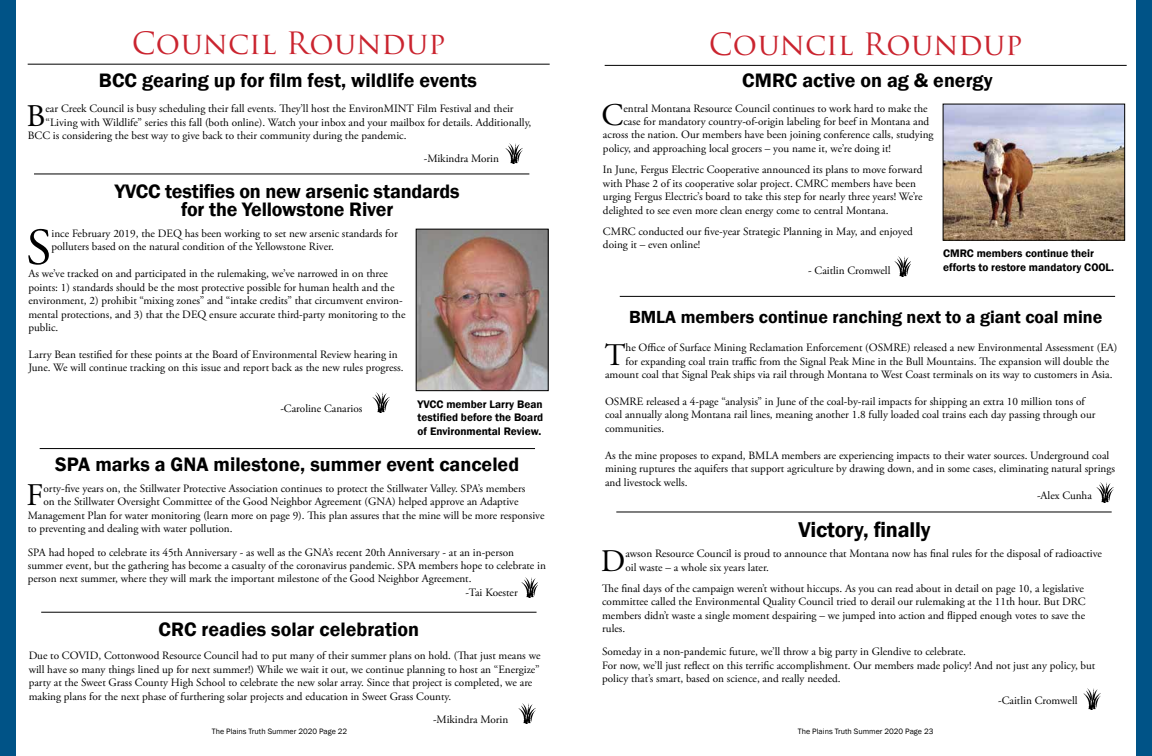
<style>
.page{position:relative;width:1152px;height:756px;background:#fff}
.page>*{position:absolute;margin:0;border:0;box-sizing:border-box;transform-origin:0 0}
.t1{font:51.7px "Adobe Garamond Pro";color:#000}
.t2{font:31.5px "Adobe Garamond Pro";color:#000}
.t3{font:30px "Trajan Pro 3";color:#ca242f}
.t4{font:600 22px "Franklin Gothic";letter-spacing:-.01em;color:#000}
.t5{font:600 20px/18px "Franklin Gothic";color:#000;text-align:center}
.t6{font:600 18px "Franklin Gothic";color:#000}
.t7{font:11.2px/13.4px "Adobe Garamond Pro";color:#000}
.t8{font:600 11.2px/13.4px "Franklin Gothic";color:#000;text-align:justify}
.t9{font:8px "Franklin Gothic";color:#000}
</style>
<div class="page">
<div style="left:0;top:0;width:16px;height:756px;background:#005387"></div>
<div style="left:1136px;top:0;width:16px;height:756px;background:#005387"></div>
<hr style="left:28px;top:64px;width:522px;height:1px;background:#000">
<hr style="left:605px;top:65px;width:522px;height:1px;background:#000">
<hr style="left:40px;top:448px;width:495px;height:1px;background:#000">
<hr style="left:620px;top:296px;width:495px;height:1px;background:#000">
<hr style="left:616px;top:512px;width:496px;height:1px;background:#000">
<img style="left:1096px;top:483px;width:17px;height:20px">
<hr style="left:34px;top:174px;width:495px;height:1px;background:#000">
<img style="left:418px;top:231px;width:129px;height:158px">
<div style="left:416px;top:229px;width:133px;height:162px;border:1px solid #000"></div>
<img style="left:372px;top:393px;width:17px;height:20px">
<hr style="left:41px;top:612px;width:496px;height:1px;background:#000">
<img style="left:521px;top:577px;width:17px;height:21px">
<img style="left:518px;top:704px;width:17px;height:20px">
<img style="left:505px;top:143px;width:17px;height:21px">
<img style="left:945px;top:106px;width:178px;height:133px">
<div style="left:943px;top:104px;width:182px;height:137px;border:1px solid #000"></div>
<img style="left:894px;top:257px;width:17px;height:20px">
<img style="left:1083px;top:689px;width:17px;height:20px">
<h3 class="t3" style="left:132px;top:22px;width:315px">Council Roundup</h3>
<h3 class="t3" style="left:709px;top:23px;width:315px">Council Roundup</h3>
<h3 class="t5" style="left:99px;top:71px;width:380px">BCC gearing up for film fest, wildlife events</h3>
<h2 class="t2" style="left:26px;top:97px;width:21px">B</h2>
<p class="t7" style="left:46px;top:102px;width:470px">ear Creek Council is busy scheduling their fall events. They’ll host the EnvironMINT Film Festival and their</p>
<p class="t7" style="left:46px;top:116px;width:487px">“Living with Wildlife” series this fall (both online). Watch your inbox and your mailbox for details. Additionally,</p>
<p class="t7" style="left:28px;top:129px;width:380px">BCC is considering the best way to give back to their community during the pandemic.</p>
<p class="t7" style="left:424px;top:152px;width:77px">-Mikindra Morin</p>
<h3 class="t5" style="left:115px;top:182px;width:346px">YVCC testifies on new arsenic standards for the Yellowstone River</h3>
<h1 class="t1" style="left:26px;top:216px;width:27px">S</h1>
<p class="t7" style="left:52px;top:227px;width:348px">ince February 2019, the DEQ has been working to set new arsenic standards for polluters based on the natural condition of the Yellowstone River.</p>
<p class="t7" style="left:28px;top:267px;width:379px">As we’ve tracked on and participated in the rulemaking, we’ve narrowed in on three points: 1) standards should be the most protective possible for human health and the environment, 2) prohibit “mixing zones” and “intake credits” that circumvent environ&shy;mental protections, and 3) that the DEQ ensure accurate third-party monitoring to the public.</p>
<p class="t7" style="left:28px;top:348px;width:377px">Larry Bean testified for these points at the Board of Environmental Review hearing in<br>June. We will continue tracking on this issue and report back as the new rules progress.</p>
<p class="t7" style="left:280px;top:402px;width:84px">-Caroline Canarios</p>
<p class="t8" style="left:418px;top:398px;width:127px">YVCC member Larry Bean testified before the Board of Environmental Review.</p>
<h3 class="t5" style="left:55px;top:456px;width:465px">SPA marks a GNA milestone, summer event canceled</h3>
<h2 class="t2" style="left:27px;top:476px;width:18px">F</h2>
<p class="t7" style="left:43px;top:482px;width:483px">orty-five years on, the Stillwater Protective Association continues to protect the Stillwater Valley. SPA’s members</p>
<p class="t7" style="left:43px;top:495px;width:477px">on the Stillwater Oversight Committee of the Good Neighbor Agreement (GNA) helped approve an Adaptive</p>
<p class="t7" style="left:28px;top:509px;width:518px">Management Plan for water monitoring (learn more on page 9). This plan assures that the mine will be more responsive</p>
<p class="t7" style="left:28px;top:522px;width:206px">to preventing and dealing with water pollution.</p>
<p class="t7" style="left:28px;top:546px;width:488px">SPA had hoped to celebrate its 45th Anniversary - as well as the GNA’s recent 20th Anniversary - at an in-person</p>
<p class="t7" style="left:28px;top:559px;width:520px">summer event, but the gathering has become a casualty of the coronavirus pandemic. SPA members hope to celebrate in</p>
<p class="t7" style="left:28px;top:573px;width:445px">person next summer, where they will mark the important milestone of the Good Neighbor Agreement.</p>
<p class="t7" style="left:465px;top:586px;width:54px">-Tai Koester</p>
<h3 class="t5" style="left:159px;top:621px;width:262px">CRC readies solar celebration</h3>
<p class="t7" style="left:29px;top:649px;width:513px">Due to COVID, Cottonwood Resource Council had to put many of their summer plans on hold. (That just means we will have so many things lined up for next summer!) While we wait it out, we continue planning to host an “Energize” party at the Sweet Grass County High School to celebrate the new solar array. Since that project is completed, we are making plans for the next phase of furthering solar projects and education in Sweet Grass County.</p>
<p class="t7" style="left:433px;top:713px;width:77px">-Mikindra Morin</p>
<h3 class="t5" style="left:742px;top:71px;width:252px">CMRC active on ag &amp; energy</h3>
<h2 class="t2" style="left:602px;top:96px;width:23px">C</h2>
<p class="t7" style="left:624px;top:102px;width:306px">entral Montana Resource Council continues to work hard to make the</p>
<p class="t7" style="left:624px;top:115px;width:307px">case for mandatory country-of-origin labeling for beef in Montana and</p>
<p class="t7" style="left:603px;top:129px;width:332px">across the nation. Our members have been joining conference calls, studying</p>
<p class="t7" style="left:603px;top:142px;width:290px">policy, and approaching local grocers – you name it, we’re doing it!</p>
<p class="t7" style="left:603px;top:163px;width:321px">In June, Fergus Electric Cooperative announced its plans to move forward with Phase 2 of its cooperative solar project. CMRC members have been urging Fergus Electric’s board to take this step for nearly three years! We’re delighted to see even more clean energy come to central Montana.</p>
<p class="t7" style="left:603px;top:225px;width:311px">CMRC conducted our five-year Strategic Planning in May, and enjoyed doing it – even online!</p>
<p class="t7" style="left:808px;top:264px;width:84px">- Caitlin Cromwell</p>
<p class="t8" style="left:943px;top:247px;width:173px">CMRC members continue their efforts to restore mandatory COOL.</p>
<h3 class="t6" style="left:629px;top:306px;width:475px">BMLA members continue ranching next to a giant coal mine</h3>
<h2 class="t2" style="left:605px;top:336px;width:22px">T</h2>
<p class="t7" style="left:626px;top:341px;width:493px">he Office of Surface Mining Reclamation Enforcement (OSMRE) released a new Environmental Assessment (EA)</p>
<p class="t7" style="left:626px;top:355px;width:485px">for expanding coal train traffic from the Signal Peak Mine in the Bull Mountains. The expansion will double the</p>
<p class="t7" style="left:605px;top:368px;width:509px">amount coal that Signal Peak ships via rail through Montana to West Coast terminals on its way to customers in Asia.</p>
<p class="t7" style="left:605px;top:395px;width:492px">OSMRE released a 4-page “analysis” in June of the coal-by-rail impacts for shipping an extra 10 million tons of coal annually along Montana rail lines, meaning another 1.8 fully loaded coal trains each day passing through our communities.</p>
<p class="t7" style="left:605px;top:449px;width:506px">As the mine proposes to expand, BMLA members are experiencing impacts to their water sources. Underground coal</p>
<p class="t7" style="left:605px;top:462px;width:512px">mining ruptures the aquifers that support agriculture by drawing down, and in some cases, eliminating natural springs</p>
<p class="t7" style="left:605px;top:476px;width:84px">and livestock wells.</p>
<p class="t7" style="left:1037px;top:489px;width:56px">-Alex Cunha</p>
<h3 class="t4" style="left:799px;top:516px;width:133px">Victory, finally</h3>
<h2 class="t2" style="left:601px;top:542px;width:26px">D</h2>
<p class="t7" style="left:625px;top:547px;width:478px">awson Resource Council is proud to announce that Montana now has final rules for the disposal of radioactive oil waste – a whole six years later.</p>
<p class="t7" style="left:602px;top:582px;width:485px">The final days of the campaign weren’t without hiccups. As you can read about in detail on page 10, a legislative committee called the Environmental Quality Council tried to derail our rulemaking at the 11th hour. But DRC members didn’t waste a single moment despairing – we jumped into action and flipped enough votes to save the rules.</p>
<p class="t7" style="left:602px;top:645px;width:495px">Someday in a non-pandemic future, we’ll throw a big party in Glendive to celebrate.<br>For now, we’ll just reflect on this terrific accomplishment. Our members made policy! And not just any policy, but policy that’s smart, based on science, and really needed.</p>
<p class="t7" style="left:998px;top:694px;width:81px">-Caitlin Cromwell</p>
<p class="t9" style="left:212px;top:726px;width:137px">The Plains Truth Summer 2020 Page 22</p>
<p class="t9" style="left:798px;top:726px;width:137px">The Plains Truth Summer 2020 Page 23</p>
</div>
